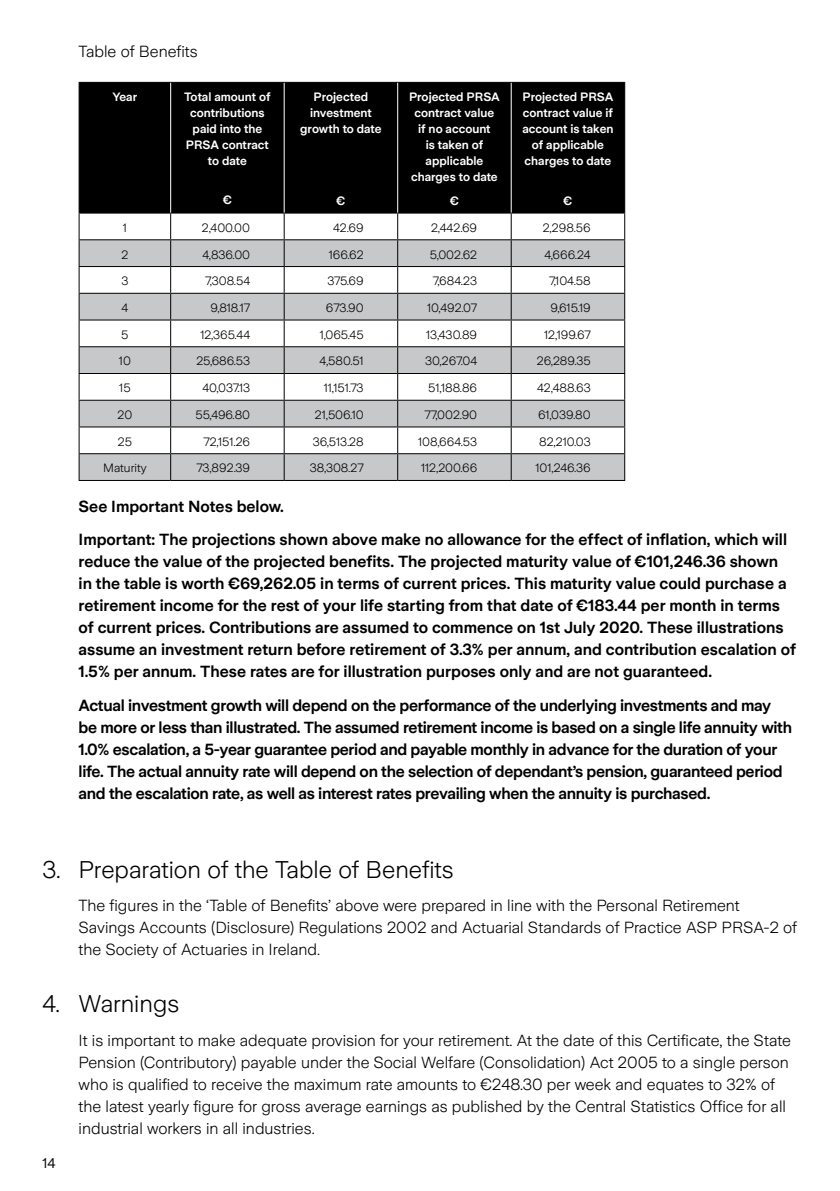
<style>
.page{position:relative;width:840px;height:1191px;background:#fff}
.page>*{position:absolute;margin:0;border:0;box-sizing:border-box;transform-origin:0 0}
.t1{font:300 24px "Zurich Sans";color:#000}
.t2{font:600 16px/22px "Zurich Sans";letter-spacing:-.005em;color:#000}
.t3{font:300 16px/22px "Zurich Sans";color:#000}
.t4{font:14px "Zurich Sans";color:#000}
.t5{font:300 12px "Zurich Sans";color:#000}
.t6{font:600 12px/16px "Zurich Sans";color:#fff;text-align:center}
</style>
<div class="page">
<div style="left:80px;top:83px;width:544px;height:129px;background:#000"></div>
<svg style="left:80px;top:240px;width:90px;height:240px;fill:#c7c8ca"></svg>
<hr style="left:79px;top:239px;width:91px;height:1px;background:#000">
<hr style="left:79px;top:266px;width:91px;height:1px;background:#000">
<hr style="left:79px;top:293px;width:91px;height:1px;background:#000">
<hr style="left:79px;top:319px;width:91px;height:1px;background:#000">
<hr style="left:79px;top:346px;width:91px;height:1px;background:#000">
<hr style="left:79px;top:373px;width:91px;height:1px;background:#000">
<hr style="left:79px;top:400px;width:91px;height:1px;background:#000">
<hr style="left:79px;top:426px;width:91px;height:1px;background:#000">
<hr style="left:79px;top:453px;width:91px;height:1px;background:#000">
<svg style="left:79px;top:213px;width:1px;height:267px"></svg>
<svg style="left:170px;top:213px;width:455px;height:267px"></svg>
<hr style="left:79px;top:480px;width:91px;height:1px;background:#000">
<hr style="left:170px;top:480px;width:114px;height:1px;background:#000">
<hr style="left:284px;top:480px;width:113px;height:1px;background:#000">
<hr style="left:397px;top:480px;width:114px;height:1px;background:#000">
<hr style="left:511px;top:480px;width:114px;height:1px;background:#000">
<hr style="left:624px;top:83px;width:1px;height:129px;background:#000">
<hr style="left:79px;top:83px;width:1px;height:129px;background:#000">
<hr style="left:79px;top:82px;width:91px;height:1px;background:#000">
<hr style="left:170px;top:82px;width:114px;height:1px;background:#000">
<hr style="left:284px;top:82px;width:113px;height:1px;background:#000">
<hr style="left:397px;top:82px;width:114px;height:1px;background:#000">
<hr style="left:511px;top:82px;width:114px;height:1px;background:#000">
<hr style="left:79px;top:212px;width:91px;height:1px;background:#000">
<hr style="left:170px;top:212px;width:114px;height:1px;background:#000">
<hr style="left:284px;top:212px;width:113px;height:1px;background:#000">
<hr style="left:397px;top:212px;width:114px;height:1px;background:#000">
<hr style="left:511px;top:212px;width:114px;height:1px;background:#000">
<hr style="left:170px;top:83px;width:1px;height:129px;background:#fff">
<hr style="left:283px;top:83px;width:1px;height:129px;background:#fff">
<hr style="left:397px;top:83px;width:1px;height:129px;background:#fff">
<hr style="left:510px;top:83px;width:1px;height:129px;background:#fff">
<p class="t3" style="left:79px;top:41px;width:120px">Table of Benefits</p>
<p class="t6" style="left:113px;top:89px;width:26px">Year</p>
<p class="t6" style="left:184px;top:89px;width:88px">Total amount of contributions paid into the<br>PRSA contract to date</p>
<p class="t6" style="left:223px;top:192px;width:10px">€</p>
<p class="t6" style="left:300px;top:89px;width:83px">Projected investment growth to date</p>
<p class="t6" style="left:336px;top:193px;width:10px">€</p>
<p class="t6" style="left:409px;top:89px;width:92px">Projected PRSA contract value<br>if no account<br>is taken of applicable charges to date</p>
<p class="t6" style="left:450px;top:193px;width:10px">€</p>
<p class="t6" style="left:522px;top:89px;width:93px">Projected PRSA contract value if account is taken of applicable charges to date</p>
<p class="t6" style="left:563px;top:193px;width:10px">€</p>
<p class="t5" style="left:123px;top:221px;width:6px">1</p>
<p class="t5" style="left:202px;top:221px;width:50px">2,400.00</p>
<p class="t5" style="left:333px;top:221px;width:32px">42.69</p>
<p class="t5" style="left:431px;top:221px;width:48px">2,442.69</p>
<p class="t5" style="left:542px;top:221px;width:49px">2,298.56</p>
<p class="t5" style="left:121px;top:248px;width:8px">2</p>
<p class="t5" style="left:202px;top:248px;width:49px">4,836.00</p>
<p class="t5" style="left:329px;top:248px;width:36px">166.62</p>
<p class="t5" style="left:429px;top:248px;width:49px">5,002.62</p>
<p class="t5" style="left:544px;top:248px;width:48px">4,666.24</p>
<p class="t5" style="left:121px;top:274px;width:9px">3</p>
<p class="t5" style="left:205px;top:274px;width:46px">7,308.54</p>
<p class="t5" style="left:327px;top:274px;width:38px">375.69</p>
<p class="t5" style="left:432px;top:274px;width:46px">7,684.23</p>
<p class="t5" style="left:548px;top:274px;width:43px">7,104.58</p>
<p class="t5" style="left:121px;top:301px;width:8px">4</p>
<p class="t5" style="left:210px;top:301px;width:41px">9,818.17</p>
<p class="t5" style="left:326px;top:301px;width:39px">673.90</p>
<p class="t5" style="left:427px;top:301px;width:51px">10,492.07</p>
<p class="t5" style="left:550px;top:301px;width:42px">9,615.19</p>
<p class="t5" style="left:121px;top:328px;width:9px">5</p>
<p class="t5" style="left:200px;top:328px;width:51px">12,365.44</p>
<p class="t5" style="left:319px;top:328px;width:45px">1,065.45</p>
<p class="t5" style="left:426px;top:328px;width:53px">13,430.89</p>
<p class="t5" style="left:544px;top:328px;width:48px">12,199.67</p>
<p class="t5" style="left:119px;top:355px;width:13px">10</p>
<p class="t5" style="left:196px;top:355px;width:55px">25,686.53</p>
<p class="t5" style="left:319px;top:355px;width:45px">4,580.51</p>
<p class="t5" style="left:425px;top:355px;width:53px">30,267.04</p>
<p class="t5" style="left:536px;top:355px;width:55px">26,289.35</p>
<p class="t5" style="left:119px;top:381px;width:13px">15</p>
<p class="t5" style="left:202px;top:381px;width:49px">40,037.13</p>
<p class="t5" style="left:323px;top:381px;width:41px">11,151.73</p>
<p class="t5" style="left:428px;top:381px;width:50px">51,188.86</p>
<p class="t5" style="left:536px;top:381px;width:55px">42,488.63</p>
<p class="t5" style="left:117px;top:408px;width:16px">20</p>
<p class="t5" style="left:195px;top:408px;width:56px">55,496.80</p>
<p class="t5" style="left:315px;top:408px;width:50px">21,506.10</p>
<p class="t5" style="left:424px;top:408px;width:54px">77,002.90</p>
<p class="t5" style="left:537px;top:408px;width:54px">61,039.80</p>
<p class="t5" style="left:118px;top:435px;width:16px">25</p>
<p class="t5" style="left:203px;top:435px;width:48px">72,151.26</p>
<p class="t5" style="left:312px;top:435px;width:52px">36,513.28</p>
<p class="t5" style="left:418px;top:435px;width:60px">108,664.53</p>
<p class="t5" style="left:539px;top:435px;width:53px">82,210.03</p>
<p class="t5" style="left:103px;top:462px;width:45px">Maturity</p>
<p class="t5" style="left:196px;top:462px;width:55px">73,892.39</p>
<p class="t5" style="left:309px;top:462px;width:55px">38,308.27</p>
<p class="t5" style="left:421px;top:462px;width:58px">112,200.66</p>
<p class="t5" style="left:535px;top:462px;width:57px">101,246.36</p>
<p class="t2" style="left:79px;top:490px;width:709px;line-height:33.4px">See Important Notes below.<br>Important: The projections shown above make no allowance for the effect of inflation, which will</p>
<p class="t2" style="left:79px;top:551px;width:718px">reduce the value of the projected benefits. The projected maturity value of €101,246.36 shown<br>in the table is worth €69,262.05 in terms of current prices. This maturity value could purchase a retirement income for the rest of your life starting from that date of €183.44 per month in terms of current prices. Contributions are assumed to commence on 1st July 2020. These illustrations assume an investment return before retirement of 3.3% per annum, and contribution escalation of 1.5% per annum. These rates are for illustration purposes only and are not guaranteed.</p>
<p class="t2" style="left:79px;top:694px;width:714px">Actual investment growth will depend on the performance of the underlying investments and may be more or less than illustrated. The assumed retirement income is based on a single life annuity with 1.0% escalation, a 5-year guarantee period and payable monthly in advance for the duration of your life. The actual annuity rate will depend on the selection of dependant’s pension, guaranteed period and the escalation rate, as well as interest rates prevailing when the annuity is purchased.</p>
<h1 class="t1" style="left:43px;top:856px;width:412px">3. Preparation of the Table of Benefits</h1>
<p class="t3" style="left:79px;top:895px;width:719px">The figures in the ‘Table of Benefits’ above were prepared in line with the Personal Retirement<br>Savings Accounts (Disclosure) Regulations 2002 and Actuarial Standards of Practice ASP PRSA-2 of the Society of Actuaries in Ireland.</p>
<h1 class="t1" style="left:43px;top:991px;width:138px">4. Warnings</h1>
<p class="t3" style="left:79px;top:1029px;width:713px">It is important to make adequate provision for your retirement. At the date of this Certificate, the State Pension (Contributory) payable under the Social Welfare (Consolidation) Act 2005 to a single person who is qualified to receive the maximum rate amounts to €248.30 per week and equates to 32% of the latest yearly figure for gross average earnings as published by the Central Statistics Office for all industrial workers in all industries.</p>
<p class="t4" style="left:43px;top:1155px;width:14px">14</p>
</div>
